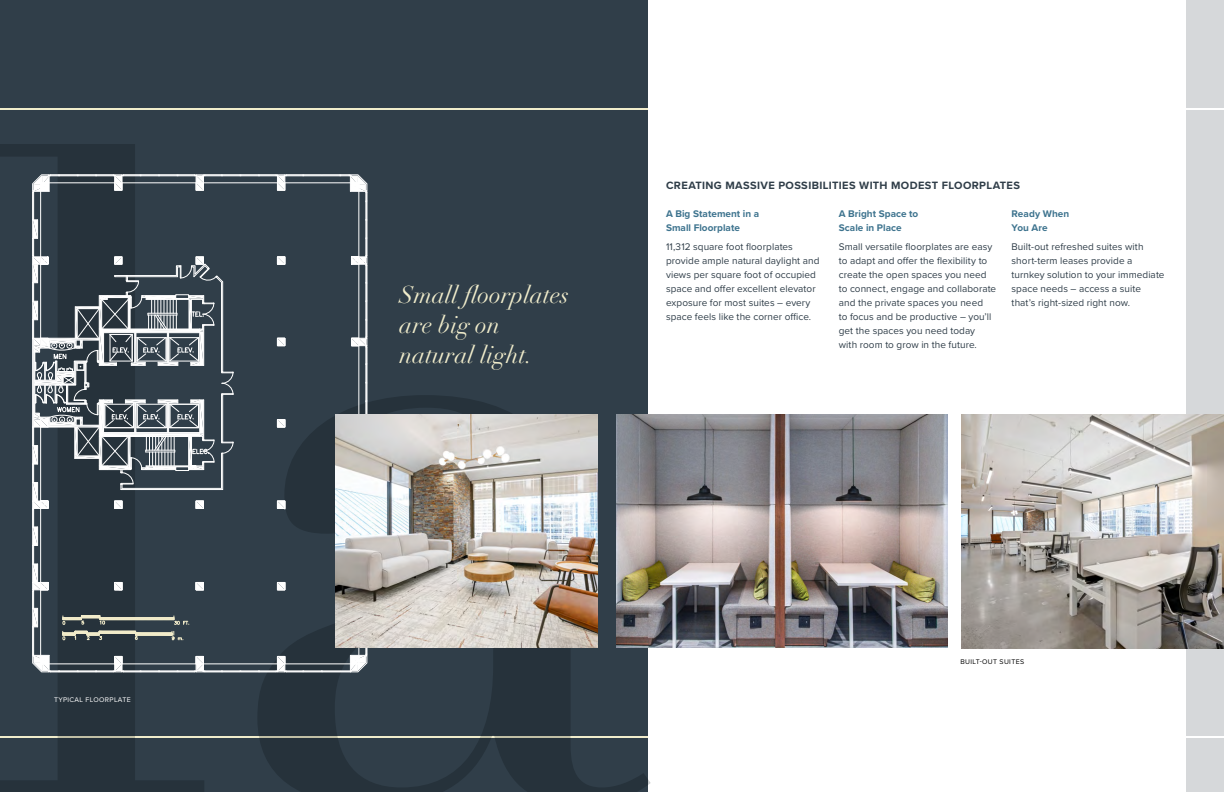
<style>
.page{position:relative;width:1224px;height:792px;background:#fff}
.page>*{position:absolute;margin:0;border:0;box-sizing:border-box;transform-origin:0 0}
.t1{font:italic 24px/30px "Didot LT Pro";color:#f0eccb}
.t2{font:700 11px "Proxima Nova";letter-spacing:.035em;color:#303e49}
.t3{font:10px/14px "Proxima Nova";letter-spacing:.005em;color:#303e49}
.t4{font:700 10px/14px "Proxima Nova";letter-spacing:.005em;color:#3d738e}
.t5{font:7px "Proxima Nova";letter-spacing:.05em;color:#fff}
.t6{font:7px "Proxima Nova";letter-spacing:.05em;color:#000}
</style>
<div class="page">
<div style="left:0;top:0;width:648px;height:792px;background:#303e49"></div>
<div style="left:1187px;top:0;width:37px;height:792px;background:#d6d8da"></div>
<hr style="left:1170px;top:108px;width:54px;height:2px;background:#fff">
<svg style="left:0;top:144px;width:651px;height:648px"></svg>
<hr style="left:1170px;top:736px;width:54px;height:2px;background:#fff">
<hr style="left:0;top:108px;width:648px;height:2px;background:#f0eccb">
<img style="left:616px;top:414px;width:332px;height:234px">
<img style="left:962px;top:415px;width:262px;height:234px">
<svg style="left:32px;top:174px;width:336px;height:499px"></svg>
<img style="left:336px;top:414px;width:262px;height:234px">
<p class="t5" style="left:54px;top:695px;width:78px">TYPICAL FLOORPLATE</p>
<h1 class="t1" style="left:400px;top:280px;width:171px">Small floorplates</h1>
<h1 class="t1" style="left:400px;top:310px;width:134px">are big on natural light.</h1>
<p class="t2" style="left:666px;top:177px;width:356px">CREATING MASSIVE POSSIBILITIES WITH MODEST FLOORPLATES</p>
<p class="t4" style="left:666px;top:206px;width:95px">A Big Statement in a<br>Small Floorplate</p>
<p class="t3" style="left:666px;top:240px;width:155px">11,312 square foot floorplates provide ample natural daylight and views per square foot of occupied space and offer excellent elevator exposure for most suites – every space feels like the corner office.</p>
<p class="t4" style="left:839px;top:206px;width:81px">A Bright Space to<br>Scale in Place</p>
<p class="t3" style="left:839px;top:240px;width:159px">Small versatile floorplates are easy to adapt and offer the flexibility to create the open spaces you need to connect, engage and collaborate and the private spaces you need<br>to focus and be productive – you’ll get the spaces you need today<br>with room to grow in the future.</p>
<p class="t4" style="left:1012px;top:206px;width:59px">Ready When<br>You Are</p>
<p class="t3" style="left:1012px;top:240px;width:154px">Built-out refreshed suites with short-term leases provide a turnkey solution to your immediate space needs – access a suite</p>
<p class="t3" style="left:1012px;top:296px;width:120px">that’s right-sized right now.</p>
<p class="t6" style="left:960px;top:657px;width:65px">BUILT-OUT SUITES</p>
</div>
